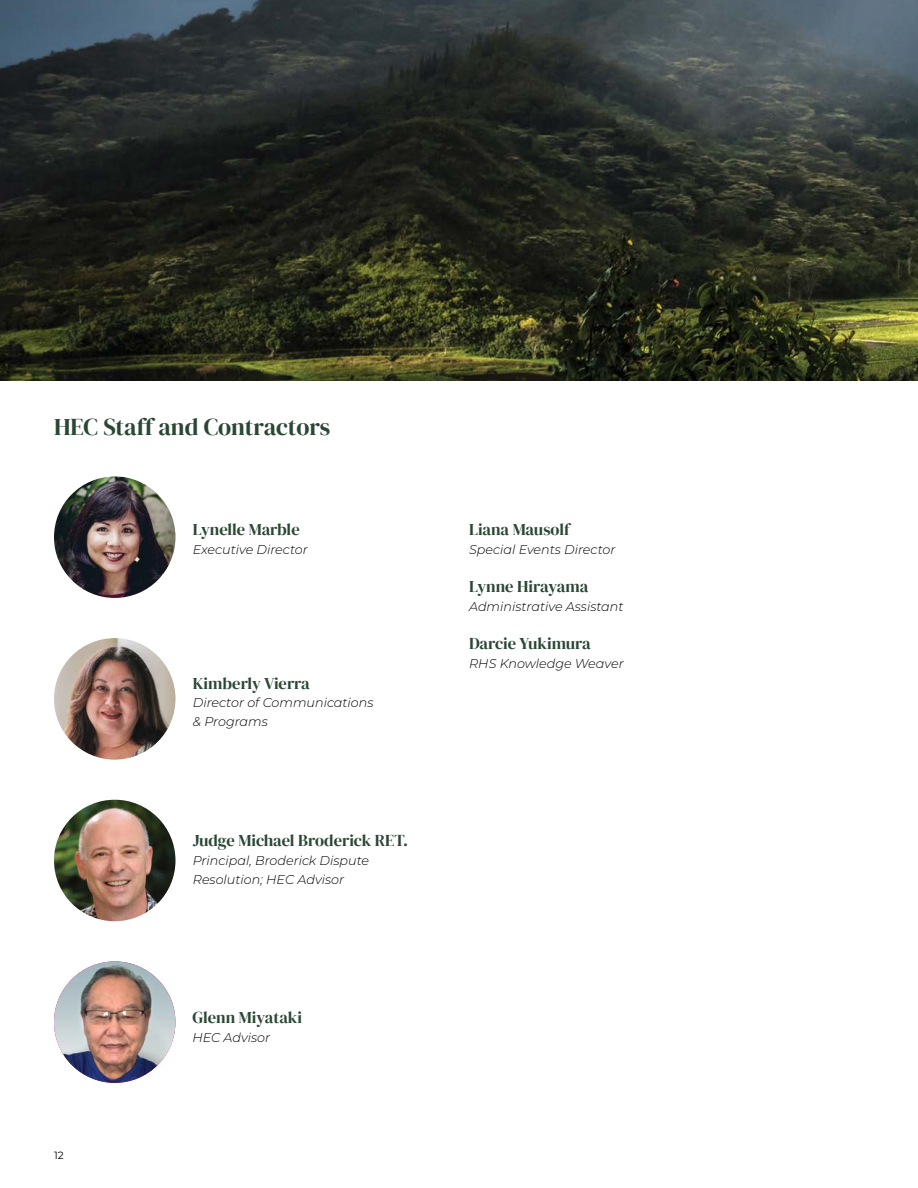
<style>
.page{position:relative;width:918px;height:1188px;background:#fff}
.page>*{position:absolute;margin:0;border:0;box-sizing:border-box;transform-origin:0 0}
.t1{font:24px "DM Serif Display";color:#2a4735}
.t2{font:16.5px "DM Serif Display";color:#2a4735}
.t3{font:italic 300 12.75px/18.8px "Montserrat";color:#000}
.t4{font:10.5px "Montserrat";color:#000}
</style>
<div class="page">
<img style="left:54px;top:476px;width:122px;height:122px;border-radius:61px">
<img style="left:54px;top:638px;width:122px;height:122px;border-radius:61px">
<img style="left:54px;top:961px;width:122px;height:122px;border-radius:61px">
<img style="left:0;top:0;width:918px;height:380px">
<img style="left:54px;top:800px;width:122px;height:121px;border-radius:61px">
<p class="t1" style="left:54px;top:413px;width:278px">HEC Staff and Contractors</p>
<p class="t2" style="left:193px;top:520px;width:108px">Lynelle Marble</p>
<p class="t3" style="left:193px;top:540px;width:117px">Executive Director</p>
<p class="t2" style="left:193px;top:674px;width:118px">Kimberly Vierra</p>
<p class="t3" style="left:193px;top:693px;width:182px">Director of Communications</p>
<p class="t3" style="left:193px;top:712px;width:76px">&amp; Programs</p>
<p class="t2" style="left:193px;top:831px;width:217px">Judge Michael Broderick RET.</p>
<p class="t3" style="left:193px;top:851px;width:178px">Principal, Broderick Dispute<br>Resolution; HEC Advisor</p>
<p class="t4" style="left:54px;top:1148px;width:11px">12</p>
<p class="t2" style="left:192px;top:1008px;width:111px">Glenn Miyataki</p>
<p class="t3" style="left:192px;top:1027px;width:79px">HEC Advisor</p>
<p class="t2" style="left:469px;top:520px;width:102px">Liana Mausolf</p>
<p class="t3" style="left:469px;top:540px;width:148px">Special Events Director</p>
<p class="t2" style="left:469px;top:577px;width:121px">Lynne Hirayama</p>
<p class="t3" style="left:469px;top:597px;width:156px">Administrative Assistant</p>
<p class="t2" style="left:469px;top:634px;width:123px">Darcie Yukimura</p>
<p class="t3" style="left:469px;top:654px;width:156px">RHS Knowledge Weaver</p>
</div>
